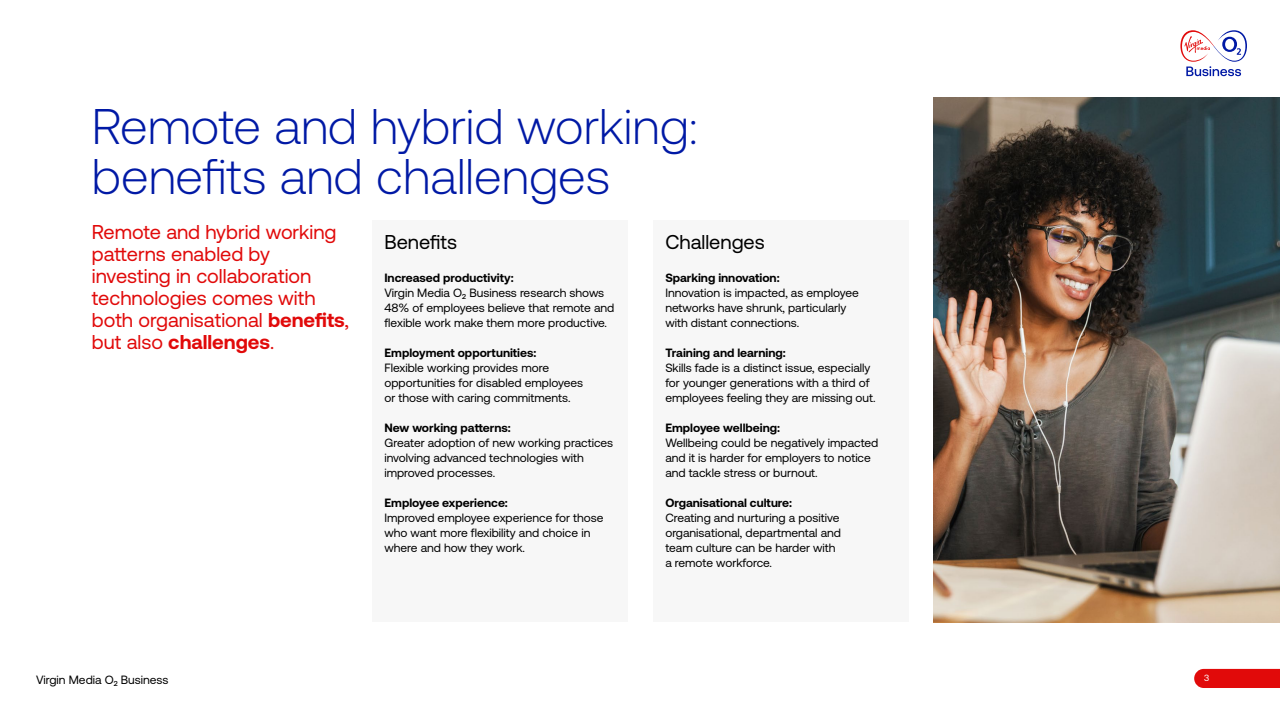
<style>
.page{position:relative;width:1280px;height:720px;background:#fff}
.page>*{position:absolute;margin:0;border:0;box-sizing:border-box;transform-origin:0 0}
.Heading_01{font:300 50px "Aeonik Pro";color:#0019a5}
.Heading_03{font:20px/22px "Aeonik Pro";color:#e10a0a}
.Heading_03-2{font:20px "Aeonik Pro";color:#000}
.t1{font:12px/15px "Aeonik Pro";color:#000}
.t2{font:9px "Aeonik Pro";color:#fff}
.s1{font-weight:700}
</style>
<div class="page">
<div style="left:372px;top:220px;width:255px;height:402px;background:#f7f7f7"></div>
<div style="left:653px;top:220px;width:255px;height:402px;background:#f7f7f7"></div>
<img style="left:934px;top:98px;width:346px;height:524px">
<svg style="left:1180px;top:30px;width:67px;height:46px"></svg>
<div style="left:1194px;top:669px;width:86px;height:19px;background:#e10a0a"></div>
<p class="Heading_01" style="left:92px;top:100px;width:608px">Remote and hybrid working:</p>
<p class="Heading_01" style="left:92px;top:150px;width:520px">benefits and challenges</p>
<p class="Heading_03" style="left:92px;top:221px;width:259px">Remote and hybrid working patterns enabled by investing in collaboration technologies comes with both organisational <span class="s1">benefits</span>, but also <span class="s1">challenges</span>.</p>
<p class="Heading_03-2" style="left:384px;top:231px;width:74px">Benefits</p>
<p class="Heading_03-2" style="left:665px;top:231px;width:101px">Challenges</p>
<p class="t1" style="left:665px;top:270px;width:195px"><span class="s1">Sparking innovation:<br></span>Innovation is impacted, as employee networks have shrunk, particularly with distant connections.</p>
<p class="t1" style="left:665px;top:345px;width:212px"><span class="s1">Training and learning:<br></span>Skills fade is a distinct issue, especially for younger generations with a third of employees feeling they are missing out.</p>
<p class="t1" style="left:665px;top:420px;width:215px"><span class="s1">Employee wellbeing:<br></span>Wellbeing could be negatively impacted and it is harder for employers to notice and tackle stress or burnout.</p>
<p class="t1" style="left:665px;top:495px;width:177px"><span class="s1">Organisational culture:<br></span>Creating and nurturing a positive organisational, departmental and team culture can be harder with a remote workforce.</p>
<p class="t1" style="left:384px;top:270px;width:231px"><span class="s1">Increased productivity:<br></span>Virgin Media O<sub>2</sub> Business research shows 48% of employees believe that remote and flexible work make them more productive.</p>
<p class="t1" style="left:384px;top:345px;width:200px"><span class="s1">Employment opportunities:<br></span>Flexible working provides more opportunities for disabled employees or those with caring commitments.</p>
<p class="t1" style="left:384px;top:420px;width:230px"><span class="s1">New working patterns:<br></span>Greater adoption of new working practices involving advanced technologies with improved processes.</p>
<p class="t1" style="left:384px;top:495px;width:221px"><span class="s1">Employee experience:<br></span>Improved employee experience for those who want more flexibility and choice in where and how they work.</p>
<p class="t1" style="left:36px;top:673px;width:134px">Virgin Media O<sub>2</sub> Business</p>
<p class="t2" style="left:1204px;top:673px;width:7px">3</p>
</div>
